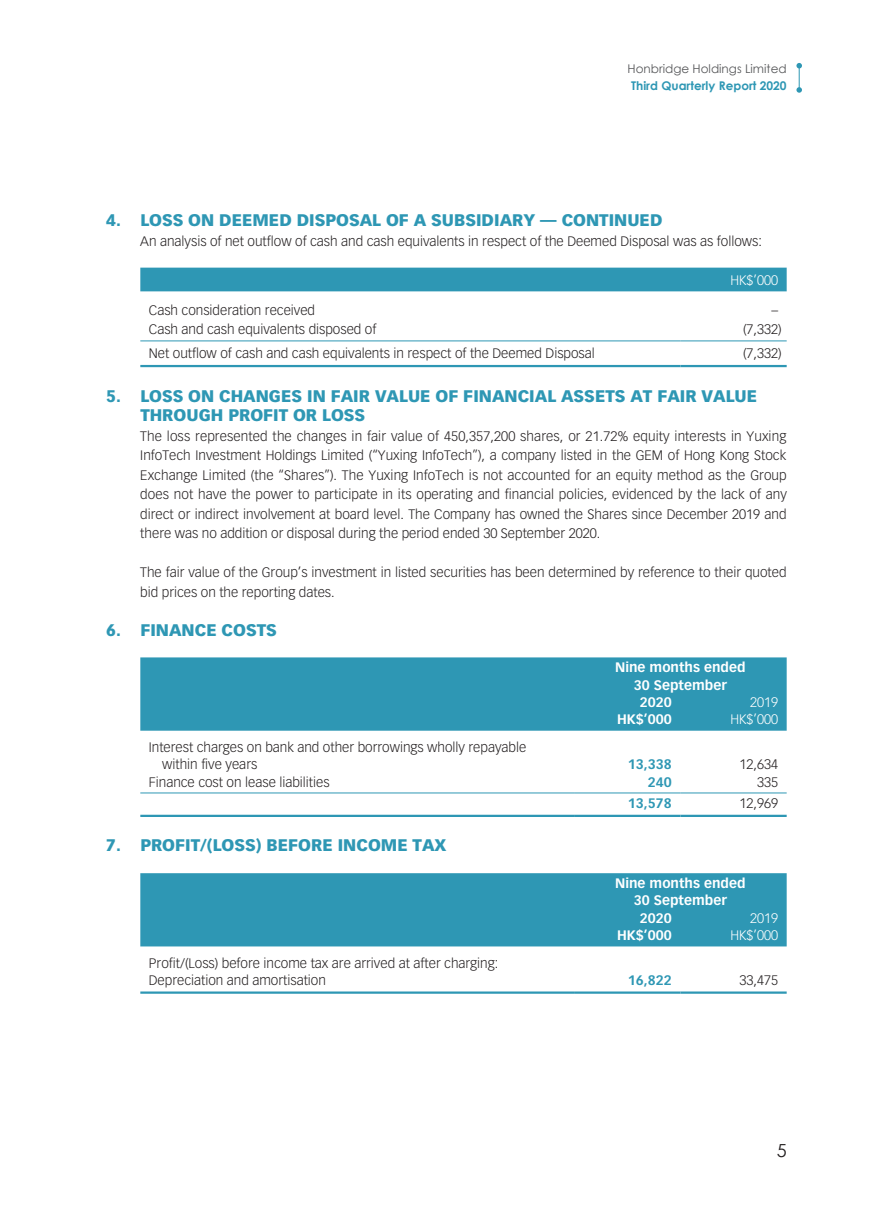
<style>
.page{position:relative;width:893px;height:1212px;background:#fff}
.page>*{position:absolute;margin:0;border:0;box-sizing:border-box;transform-origin:0 0}
.t1{font:18px "Century Gothic";color:#231f20}
.t2{font:900 16.5px/19.5px "Vectora LT Std";color:#2e97b4}
.t3{font:300 13.5px/19.5px "Vectora LT Std";color:#231f20}
.t4{font:700 13.5px "Vectora LT Std";color:#fff}
.t5{font:300 13.5px "Vectora LT Std";color:#fff}
.t6{font:700 13.5px "Vectora LT Std";color:#2e97b4}
.t7{font:12px "Century Gothic";color:#57585a}
.t8{font:700 12px "Century Gothic";color:#2e97b4}
</style>
<div class="page">
<svg style="left:796px;top:63px;width:6px;height:30px"></svg>
<div style="left:140px;top:268px;width:647px;height:23px;background:#2e97b4"></div>
<hr style="left:140px;top:340px;width:540px;height:1px;background:#2e97b4">
<hr style="left:680px;top:340px;width:107px;height:1px;background:#2e97b4">
<hr style="left:140px;top:365px;width:540px;height:2px;background:#2e97b4">
<hr style="left:680px;top:365px;width:107px;height:2px;background:#2e97b4">
<div style="left:140px;top:657px;width:647px;height:74px;background:#2e97b4"></div>
<hr style="left:140px;top:792px;width:434px;height:1px;background:#2e97b4">
<hr style="left:574px;top:792px;width:106px;height:1px;background:#2e97b4">
<hr style="left:680px;top:792px;width:107px;height:1px;background:#2e97b4">
<hr style="left:140px;top:815px;width:434px;height:2px;background:#2e97b4">
<hr style="left:574px;top:815px;width:106px;height:2px;background:#2e97b4">
<hr style="left:680px;top:815px;width:107px;height:2px;background:#2e97b4">
<div style="left:140px;top:873px;width:647px;height:73px;background:#2e97b4"></div>
<hr style="left:140px;top:991px;width:434px;height:3px;background:#2e97b4">
<hr style="left:574px;top:991px;width:106px;height:3px;background:#2e97b4">
<hr style="left:680px;top:991px;width:107px;height:3px;background:#2e97b4">
<p class="t7" style="left:627px;top:61px;width:161px">Honbridge Holdings Limited</p>
<p class="t8" style="left:631px;top:76px;width:157px">Third Quarterly Report 2020</p>
<p class="t2" style="left:106px;top:211px;width:558px">4. LOSS ON DEEMED DISPOSAL OF A SUBSIDIARY — CONTINUED</p>
<p class="t3" style="left:140px;top:231px;width:623px">An analysis of net outflow of cash and cash equivalents in respect of the Deemed Disposal was as follows:</p>
<p class="t5" style="left:730px;top:272px;width:49px">HK$’000</p>
<p class="t3" style="left:149px;top:301px;width:168px">Cash consideration received</p>
<p class="t3" style="left:771px;top:301px;width:8px">–</p>
<p class="t3" style="left:149px;top:320px;width:229px">Cash and cash equivalents disposed of</p>
<p class="t3" style="left:743px;top:320px;width:40px">(7,332)</p>
<p class="t3" style="left:149px;top:344px;width:447px">Net outflow of cash and cash equivalents in respect of the Deemed Disposal</p>
<p class="t3" style="left:743px;top:344px;width:40px">(7,332)</p>
<p class="t2" style="left:140px;top:386px;width:618px;text-indent:-34px">5. LOSS ON CHANGES IN FAIR VALUE OF FINANCIAL ASSETS AT FAIR VALUE<br>THROUGH PROFIT OR LOSS</p>
<p class="t3" style="left:140px;top:426px;width:648px;text-align:justify">The loss represented the changes in fair value of 450,357,200 shares, or 21.72% equity interests in Yuxing InfoTech Investment Holdings Limited (“Yuxing InfoTech”), a company listed in the GEM of Hong Kong Stock Exchange Limited (the “Shares”). The Yuxing InfoTech is not accounted for an equity method as the Group does not have the power to participate in its operating and financial policies, evidenced by the lack of any direct or indirect involvement at board level. The Company has owned the Shares since December 2019 and there was no addition or disposal during the period ended 30 September 2020.</p>
<p class="t3" style="left:140px;top:563px;width:648px">The fair value of the Group’s investment in listed securities has been determined by reference to their quoted bid prices on the reporting dates.</p>
<p class="t2" style="left:106px;top:620px;width:172px">6. FINANCE COSTS</p>
<p class="t4" style="left:615px;top:659px;width:132px">Nine months ended</p>
<p class="t4" style="left:634px;top:677px;width:94px">30 September</p>
<p class="t4" style="left:640px;top:694px;width:33px">2020</p>
<p class="t5" style="left:750px;top:694px;width:30px">2019</p>
<p class="t4" style="left:617px;top:711px;width:56px">HK$’000</p>
<p class="t5" style="left:730px;top:711px;width:49px">HK$’000</p>
<p class="t3" style="left:162px;top:739px;width:365px;line-height:17.2px;text-indent:-13px">Interest charges on bank and other borrowings wholly repayable within five years</p>
<p class="t6" style="left:628px;top:756px;width:45px">13,338</p>
<p class="t3" style="left:740px;top:755px;width:40px">12,634</p>
<p class="t3" style="left:149px;top:772px;width:182px">Finance cost on lease liabilities</p>
<p class="t6" style="left:648px;top:773px;width:25px">240</p>
<p class="t3" style="left:757px;top:772px;width:23px">335</p>
<p class="t6" style="left:628px;top:795px;width:45px">13,578</p>
<p class="t3" style="left:740px;top:794px;width:40px">12,969</p>
<p class="t2" style="left:106px;top:835px;width:342px">7. PROFIT/(LOSS) BEFORE INCOME TAX</p>
<p class="t4" style="left:615px;top:875px;width:132px">Nine months ended</p>
<p class="t4" style="left:634px;top:892px;width:94px">30 September</p>
<p class="t4" style="left:640px;top:910px;width:33px">2020</p>
<p class="t5" style="left:750px;top:910px;width:30px">2019</p>
<p class="t4" style="left:617px;top:927px;width:56px">HK$’000</p>
<p class="t5" style="left:730px;top:927px;width:49px">HK$’000</p>
<p class="t3" style="left:149px;top:954px;width:351px;line-height:17.2px">Profit/(Loss) before income tax are arrived at after charging:<br>Depreciation and amortisation</p>
<p class="t6" style="left:628px;top:972px;width:45px">16,822</p>
<p class="t3" style="left:740px;top:971px;width:40px">33,475</p>
<h1 class="t1" style="left:777px;top:1138px;width:11px">5</h1>
</div>
